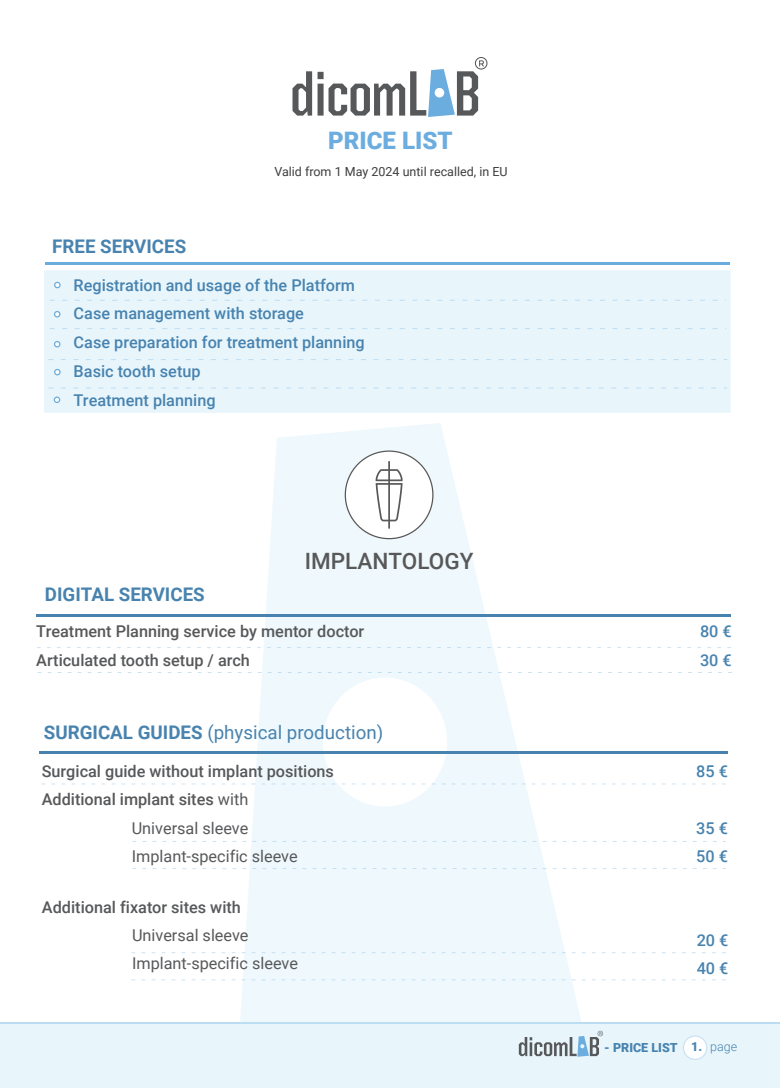
<style>
.page{position:relative;width:780px;height:1088px;background:#fff}
.page>*{position:absolute;margin:0;border:0;box-sizing:border-box;transform-origin:0 0}
.t1{font:900 24px "Roboto";color:#6caddf}
.t2{font:500 22.5px "Roboto";color:#585858}
.t3{font:18.75px "Roboto";color:#4883af}
.t4{font:700 18.75px "Roboto";color:#4883af}
.t5{font:500 16.25px/28.4px "Roboto";color:#57585a}
.t6{font:500 16.25px/28.8px "Roboto";color:#4883af}
.t7{font:16.25px/28.4px "Roboto";color:#57585a}
.t8{font:12.5px "Roboto";color:#3e3e3f}
.t9{font:900 12.5px "Roboto";color:#4883af}
.s1{font-weight:700}
.s2{font-weight:400}
.s3{font-weight:300}
</style>
<div class="page">
<svg style="left:237px;top:423px;width:348px;height:599px;fill:#eff9fd"></svg>
<div style="left:0;top:1022px;width:780px;height:66px;background:#e8f6fc"></div>
<hr style="left:0;top:1022px;width:780px;height:2px;background:#6bacde">
<div style="left:682px;top:1035px;width:25px;height:25px;background:#fff;border-radius:50%"></div>
<div style="left:682px;top:1035px;width:25px;height:25px;border:1px solid #6bacde;border-radius:50%"></div>
<svg style="left:519px;top:1031px;width:84px;height:26px"></svg>
<svg style="left:41px;top:783px;width:685px;height:1px"></svg>
<svg style="left:131px;top:979px;width:595px;height:1px"></svg>
<svg style="left:132px;top:952px;width:594px;height:1px"></svg>
<svg style="left:132px;top:868px;width:593px;height:1px"></svg>
<svg style="left:132px;top:841px;width:593px;height:1px"></svg>
<hr style="left:39px;top:751px;width:689px;height:3px;background:#4883af">
<svg style="left:37px;top:647px;width:694px;height:1px"></svg>
<hr style="left:36px;top:615px;width:695px;height:2px;background:#4883af">
<svg style="left:38px;top:672px;width:694px;height:1px"></svg>
<div style="left:345px;top:451px;width:88px;height:88px;background:#fff;border-radius:50%"></div>
<svg style="left:375px;top:461px;width:27px;height:68px"></svg>
<div style="left:44px;top:270px;width:687px;height:143px;background:#e8f6fc"></div>
<svg style="left:50px;top:328px;width:676px;height:1px"></svg>
<svg style="left:50px;top:300px;width:676px;height:1px"></svg>
<div style="left:54px;top:396px;width:6px;height:7px;border:1px solid #6bacde;border-radius:50%"></div>
<div style="left:54px;top:369px;width:7px;height:6px;border:1px solid #6bacde;border-radius:50%"></div>
<svg style="left:54px;top:311px;width:6px;height:6px"></svg>
<svg style="left:54px;top:341px;width:6px;height:6px"></svg>
<div style="left:54px;top:282px;width:7px;height:6px;border:1px solid #6bacde;border-radius:50%"></div>
<hr style="left:45px;top:263px;width:684px;height:2px;background:#6bacde">
<svg style="left:48px;top:387px;width:679px;height:1px"></svg>
<svg style="left:48px;top:359px;width:679px;height:1px"></svg>
<svg style="left:292px;top:57px;width:195px;height:60px"></svg>
<h1 class="t1" style="left:328px;top:123px;width:126px">PRICE LIST</h1>
<p class="t4" style="left:52px;top:233px;width:135px">FREE SERVICES</p>
<p class="t8" style="left:274px;top:163px;width:235px">Valid from 1 May 2024 until recalled, in EU</p>
<p class="t6" style="left:74px;top:270px;width:292px">Registration and usage of the Platform<br>Case management with storage<br>Case preparation for treatment planning<br>Basic tooth setup<br>Treatment planning</p>
<p class="t4" style="left:45px;top:581px;width:161px">DIGITAL SERVICES</p>
<h2 class="t2" style="left:305px;top:545px;width:170px">IMPLANTOLOGY</h2>
<p class="t5" style="left:36px;top:617px;width:329px">Treatment Planning service by mentor doctor<br>Articulated tooth setup / arch</p>
<p class="t3" style="left:44px;top:719px;width:341px"><span class="s1">SURGICAL GUIDES</span> (physical production)</p>
<p class="t5" style="left:42px;top:756px;width:294px">Surgical guide without implant positions</p>
<p class="t5" style="left:42px;top:785px;width:208px">Additional implant sites <span class="s2">with</span></p>
<p class="t7" style="left:132px;top:813px;width:118px">Universal sleeve</p>
<p class="t7" style="left:132px;top:841px;width:167px">Implant-specific sleeve</p>
<p class="t6" style="left:700px;top:617px;width:33px;line-height:28.4px">80 €<br>30 €</p>
<p class="t6" style="left:696px;top:756px;width:33px">85 €</p>
<p class="t6" style="left:696px;top:813px;width:33px;line-height:28.4px">35 €<br>50 €</p>
<p class="t5" style="left:42px;top:892px;width:200px">Additional fixator sites with</p>
<p class="t7" style="left:132px;top:920px;width:167px">Universal sleeve<br>Implant-specific sleeve</p>
<p class="t6" style="left:696px;top:925px;width:33px;line-height:28.4px">20 €<br>40 €</p>
<p class="t9" style="left:604px;top:1039px;width:134px">- PRICE LIST 1. <span class="s3">page</span></p>
</div>
